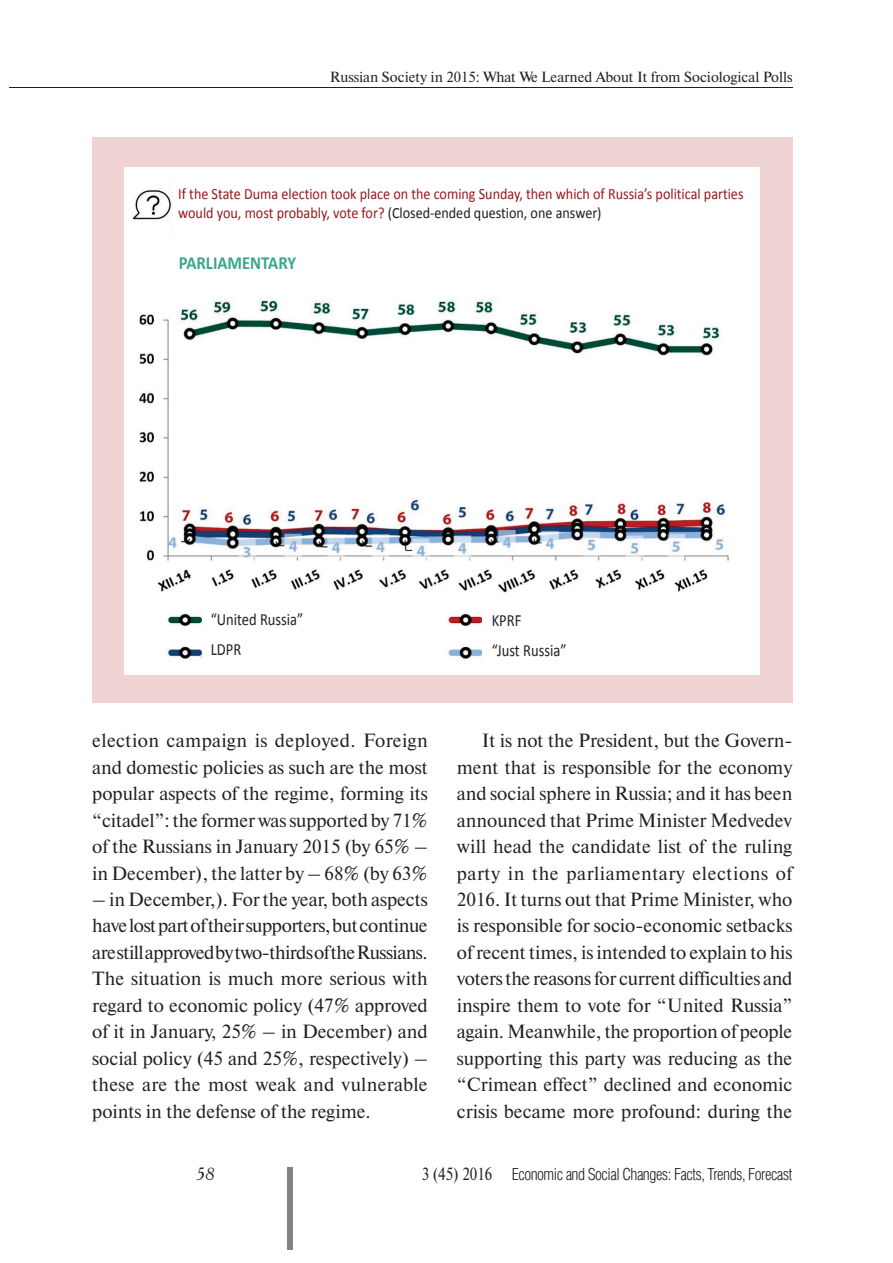
<style>
.page{position:relative;width:893px;height:1263px;background:#fff}
.page>*{position:absolute;margin:0;border:0;box-sizing:border-box;transform-origin:0 0}
.t1{font:19.05px/26.4px "Newton C";color:#231f20;text-align:justify}
.t2{font:700 18.6px "Calibri";color:#37a78d;scale:.9 1}
.t3{font:italic 17.7px "Academy";color:#231f20}
.t4{font:17.1px/30px "Calibri";color:#231f20;scale:.85 1}
.t5{font:300 16.65px "Helios Cond";letter-spacing:-.03em;color:#231f20}
.t6{font:15.75px/18.8px "Calibri";color:#96181c;scale:.9 1}
.t7{font:14.7px "Newton C";color:#231f20}
.s1{color:#1d1e1e}
.s2{font-family:"Newton C";font-weight:400;font-size:17.7px}
</style>
<div class="page">
<div style="left:287px;top:1167px;width:6px;height:83px;background:#808285"></div>
<hr style="left:9px;top:87px;width:783px;height:1px;background:#231f20">
<div style="left:92px;top:138px;width:700px;height:565px;background:#f0d4d4"></div>
<img style="left:125px;top:170px;width:635px;height:505px">
<div style="left:174px;top:178px;width:585px;height:66px;background:#fff"></div>
<div style="left:170px;top:250px;width:201px;height:30px;background:#fff"></div>
<div style="left:202px;top:608px;width:201px;height:57px;background:#fff"></div>
<div style="left:482px;top:610px;width:239px;height:55px;background:#fff"></div>
<p class="t7" style="left:330px;top:72px;width:464px">Russian Society in 2015: What We Learned About It from Sociological Polls</p>
<p class="t6" style="left:178px;top:186px;width:630px">If the State Duma election took place on the coming Sunday, then which of Russia’s political parties would you, most probably, vote for? <span class="s1">(Closed-ended question, one answer)</span></p>
<p class="t2" style="left:179px;top:255px;width:132px">PARLIAMENTARY</p>
<p class="t4" style="left:211px;top:606px;width:110px">“United Russia”<br>LDPR</p>
<p class="t4" style="left:492px;top:606px;width:89px">KPRF<br>“Just Russia”</p>
<p class="t1" style="left:92px;top:729px;width:337px">election campaign is deployed. Foreign and domestic policies as such are the most popular aspects of the regime, forming its “citadel”: the former was supported by 71% of the Russians in January 2015 (by 65% – in December), the latter by – 68% (by 63%</p>
<p class="t1" style="left:92px;top:888px;width:337px">– in December,). For the year, both aspects have lost part of their supporters, but continue are still approved by two-thirds of the Russians.<br>The situation is much more serious with regard to economic policy (47% approved of it in January, 25% – in December) and social policy (45 and 25%, respectively) – these are the most weak and vulnerable points in the defense of the regime.</p>
<p class="t1" style="left:457px;top:729px;width:337px;text-indent:25px">It is not the President, but the Govern&shy;ment that is responsible for the economy and social sphere in Russia; and it has been announced that Prime Minister Medvedev will head the candidate list of the ruling party in the parliamentary elections of 2016. It turns out that Prime Minister, who is responsible for socio-economic setbacks of recent times, is intended to explain to his voters the reasons for current difficulties and inspire them to vote for “United Russia” again. Meanwhile, the proportion of people supporting this party was reducing as the “Crimean effect” declined and economic crisis became more profound: during the</p>
<p class="t3" style="left:196px;top:1165px;width:20px">58</p>
<p class="t5" style="left:422px;top:1168px;width:372px"><span class="s2">3 (45) 2016</span> Economic and Social Changes: Facts, Trends, Forecast</p>
</div>
